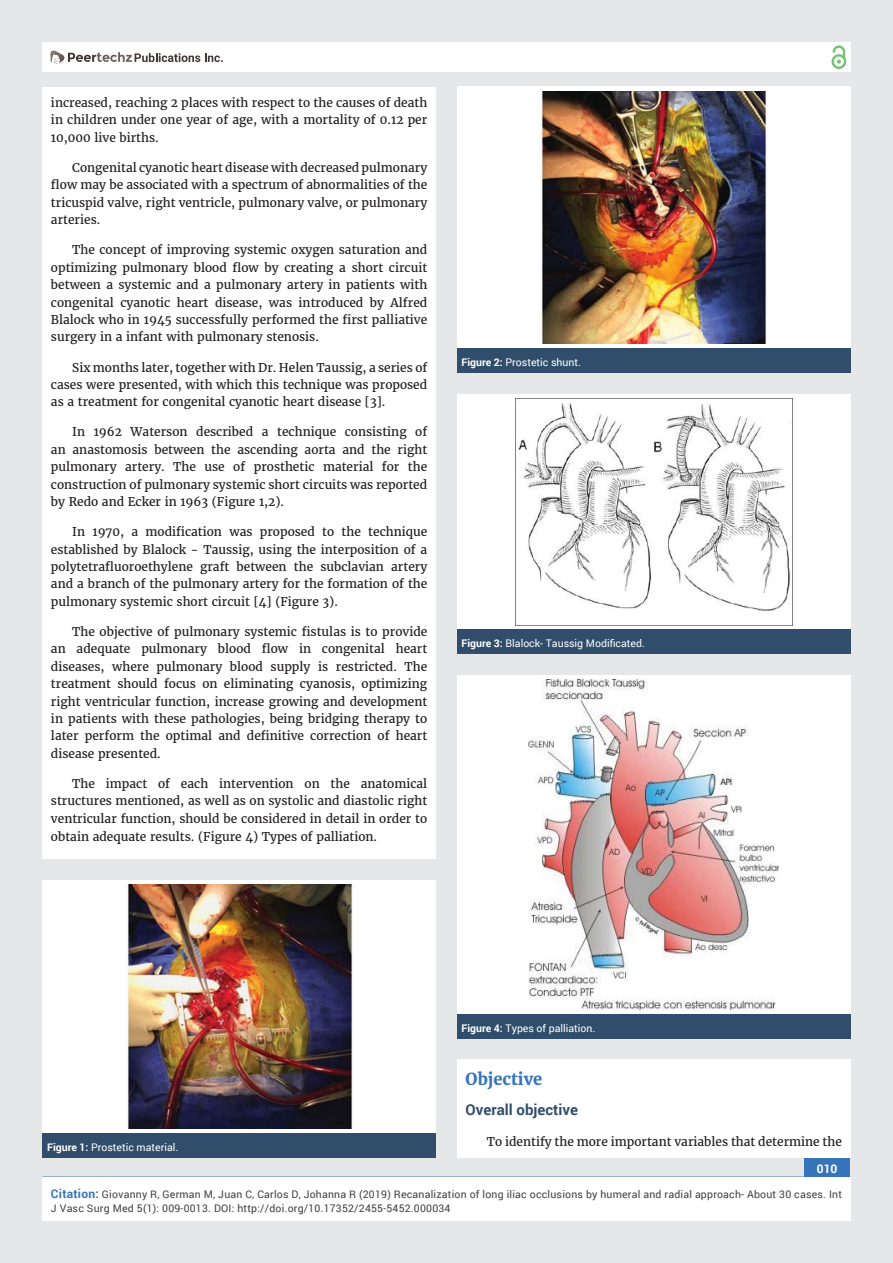
<style>
.page{position:relative;width:893px;height:1263px;background:#e6e7e8}
.page>*{position:absolute;margin:0;border:0;box-sizing:border-box;transform-origin:0 0}
.t1{font:700 16.5px "Merriweather";color:#3675b9}
.t2{font:700 15px "Roboto";color:#304e6b}
.t3{font:12px/17.4px "Merriweather";color:#231f20;text-align:justify}
.t4{font:700 12px "Roboto";color:#fff}
.t5{font:10.5px/13.5px "Roboto";letter-spacing:.02em;color:#404041}
.t6{font:10.5px "Roboto";color:#fff}
.s1{font-weight:700}
.s2{font-weight:700;font-size:12px;color:#3675b9}
</style>
<div class="page">
<div style="left:42px;top:43px;width:808px;height:29px;background:#fff"></div>
<div style="left:831px;top:54px;width:15px;height:15px;border:2px solid #75c273;border-radius:50%"></div>
<svg style="left:831px;top:45px;width:15px;height:19px"></svg>
<div style="left:804px;top:1157px;width:46px;height:53px;background:#3675b9"></div>
<div style="left:42px;top:1177px;width:808px;height:43px;background:#fff"></div>
<svg style="left:49px;top:50px;width:174px;height:14px"></svg>
<div style="left:42px;top:87px;width:394px;height:772px;background:#fff"></div>
<div style="left:457px;top:1060px;width:393px;height:98px;background:#fff"></div>
<div style="left:43px;top:880px;width:393px;height:253px;background:#fff"></div>
<div style="left:43px;top:1133px;width:393px;height:25px;background:#304e6b"></div>
<img style="left:125px;top:884px;width:228px;height:245px">
<div style="left:457px;top:87px;width:393px;height:261px;background:#fff"></div>
<div style="left:457px;top:348px;width:393px;height:25px;background:#304e6b"></div>
<img style="left:539px;top:91px;width:229px;height:253px">
<div style="left:457px;top:394px;width:393px;height:236px;background:#fff"></div>
<div style="left:457px;top:630px;width:393px;height:24px;background:#304e6b"></div>
<img style="left:515px;top:398px;width:277px;height:227px">
<div style="left:457px;top:675px;width:393px;height:339px;background:#fff"></div>
<div style="left:457px;top:1014px;width:393px;height:25px;background:#304e6b"></div>
<img style="left:529px;top:680px;width:250px;height:330px">
<p class="t3" style="left:51px;top:94px;width:378px">increased, reaching 2 places with respect to the causes of death in children under one year of age, with a mortality of 0.12 per 10,000 live births.</p>
<p class="t3" style="left:51px;top:159px;width:378px;text-indent:21px">Congenital cyanotic heart disease with decreased pulmonary flow may be associated with a spectrum of abnormalities of the tricuspid valve, right ventricle, pulmonary valve, or pulmonary arteries.</p>
<p class="t3" style="left:51px;top:241px;width:378px;text-indent:21px">The concept of improving systemic oxygen saturation and optimizing pulmonary blood flow by creating a short circuit between a systemic and a pulmonary artery in patients with congenital cyanotic heart disease, was introduced by Alfred Blalock who in 1945 successfully performed the first palliative surgery in a infant with pulmonary stenosis.</p>
<p class="t3" style="left:51px;top:359px;width:378px;text-indent:21px">Six months later, together with Dr. Helen Taussig, a series of cases were presented, with which this technique was proposed as a treatment for congenital cyanotic heart disease [3].</p>
<p class="t3" style="left:51px;top:424px;width:378px;text-indent:21px">In 1962 Waterson described a technique consisting of an anastomosis between the ascending aorta and the right pulmonary artery. The use of prosthetic material for the construction of pulmonary systemic short circuits was reported by Redo and Ecker in 1963 (Figure 1,2).</p>
<p class="t3" style="left:51px;top:523px;width:378px;text-indent:21px">In 1970, a modification was proposed to the technique established by Blalock - Taussig, using the interposition of a polytetrafluoroethylene graft between the subclavian artery and a branch of the pulmonary artery for the formation of the pulmonary systemic short circuit [4] (Figure 3).</p>
<p class="t3" style="left:51px;top:623px;width:378px;text-indent:21px">The objective of pulmonary systemic fistulas is to provide an adequate pulmonary blood flow in congenital heart diseases, where pulmonary blood supply is restricted. The treatment should focus on eliminating cyanosis, optimizing right ventricular function, increase growing and development in patients with these pathologies, being bridging therapy to later perform the optimal and definitive correction of heart disease presented.</p>
<p class="t3" style="left:51px;top:775px;width:378px;line-height:17.9px;text-indent:21px">The impact of each intervention on the anatomical structures mentioned, as well as on systolic and diastolic right ventricular function, should be considered in detail in order to obtain adequate results. (Figure 4) Types of palliation.</p>
<p class="t6" style="left:461px;top:355px;width:121px"><span class="s1">Figure 2:</span> Prostetic shunt.</p>
<p class="t6" style="left:461px;top:636px;width:185px"><span class="s1">Figure 3:</span> Blalock- Taussig Modificated.</p>
<p class="t6" style="left:47px;top:1140px;width:133px"><span class="s1">Figure 1:</span> Prostetic material.</p>
<p class="t6" style="left:461px;top:1021px;width:135px"><span class="s1">Figure 4:</span> Types of palliation.</p>
<h1 class="t1" style="left:466px;top:1068px;width:78px">Objective</h1>
<p class="t2" style="left:466px;top:1099px;width:114px">Overall objective</p>
<p class="t3" style="left:487px;top:1133px;width:357px">To identify the more important variables that determine the</p>
<p class="t4" style="left:817px;top:1161px;width:22px">010</p>
<p class="t5" style="left:51px;top:1188px;width:792px"><span class="s2">Citation:</span> Giovanny R, German M, Juan C, Carlos D, Johanna R (2019) Recanalization of long iliac occlusions by humeral and radial approach- About 30 cases. Int<br>J Vasc Surg Med 5(1): 009-0013. DOI: http://doi.org/10.17352/2455-5452.000034</p>
</div>
